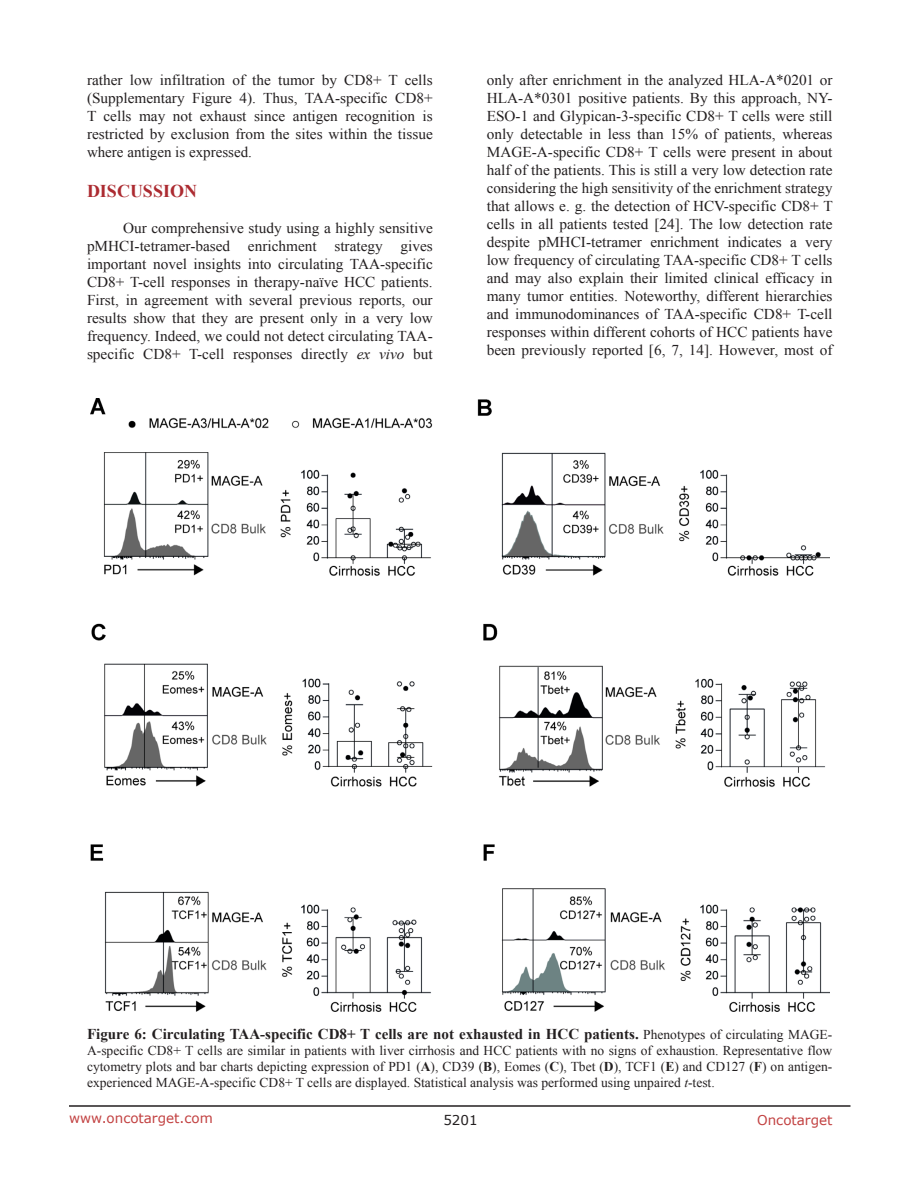
<style>
.page{position:relative;width:918px;height:1188px;background:#fff}
.page>*{position:absolute;margin:0;border:0;box-sizing:border-box;transform-origin:0 0}
.Heading{font:700 18px "Times New Roman";color:#ac2b31}
.BodyText{font:15px/18px "Times New Roman";color:#231f20;text-align:justify}
.Figuretrx{font:700 15px "Times New Roman";color:#231f20}
.Figuretrx-2{font:13.5px/16.2px "Times New Roman";color:#231f20;text-align:justify}
.t1{font:13.5px "Verdana";color:#c24141}
.t2{font:13.5px "Verdana";color:#231f20}
.s1{font-style:italic}
.s2{font-weight:400;font-size:13.5px}
.s3{font-weight:700}
</style>
<div class="page">
<hr style="left:69px;top:1105px;width:781px;height:2px;background:#231f20">
<img style="left:90px;top:398px;width:739px;height:614px">
<p class="BodyText" style="left:87px;top:71px;width:347px">rather low infiltration of the tumor by CD8+ T cells (Supplementary Figure 4). Thus, TAA-specific CD8+ T cells may not exhaust since antigen recognition is restricted by exclusion from the sites within the tissue where antigen is expressed.</p>
<p class="Heading" style="left:87px;top:179px;width:112px">DISCUSSION</p>
<p class="BodyText" style="left:87px;top:219px;width:347px;text-indent:36px">Our comprehensive study using a highly sensitive pMHCI-tetramer-based enrichment strategy gives important novel insights into circulating TAA-specific CD8+ T-cell responses in therapy-naïve HCC patients.<br>First, in agreement with several previous reports, our results show that they are present only in a very low frequency. Indeed, we could not detect circulating TAA&shy;specific CD8+ T-cell responses directly <span class="s1">ex vivo</span> but</p>
<p class="BodyText" style="left:487px;top:71px;width:348px">only after enrichment in the analyzed HLA-A*0201 or HLA-A*0301 positive patients. By this approach, NY-ESO-1 and Glypican-3-specific CD8+ T cells were still only detectable in less than 15% of patients, whereas MAGE-A-specific CD8+ T cells were present in about half of the patients. This is still a very low detection rate considering the high sensitivity of the enrichment strategy that allows e. g. the detection of HCV-specific CD8+ T cells in all patients tested [24]. The low detection rate despite pMHCI-tetramer enrichment indicates a very low frequency of circulating TAA-specific CD8+ T cells and may also explain their limited clinical efficacy in many tumor entities. Noteworthy, different hierarchies and immunodominances of TAA-specific CD8+ T-cell responses within different cohorts of HCC patients have been previously reported [6, 7, 14]. However, most of</p>
<p class="Figuretrx" style="left:87px;top:1023px;width:747px">Figure 6: Circulating TAA-specific CD8+ T cells are not exhausted in HCC patients. <span class="s2">Phenotypes of circulating MAGE-</span></p>
<p class="Figuretrx-2" style="left:87px;top:1042px;width:747px">A-specific CD8+ T cells are similar in patients with liver cirrhosis and HCC patients with no signs of exhaustion. Representative flow cytometry plots and bar charts depicting expression of PD1 (<span class="s3">A</span>), CD39 (<span class="s3">B</span>), Eomes (<span class="s3">C</span>), Tbet (<span class="s3">D</span>), TCF1 (<span class="s3">E</span>) and CD127 (<span class="s3">F</span>) on antigen&shy;experienced MAGE-A-specific CD8+ T cells are displayed. Statistical analysis was performed using unpaired <span class="s1">t</span>-test.</p>
<p class="t1" style="left:69px;top:1109px;width:145px">www.oncotarget.com</p>
<p class="t2" style="left:443px;top:1111px;width:36px">5201</p>
<p class="t1" style="left:757px;top:1111px;width:77px">Oncotarget</p>
</div>
